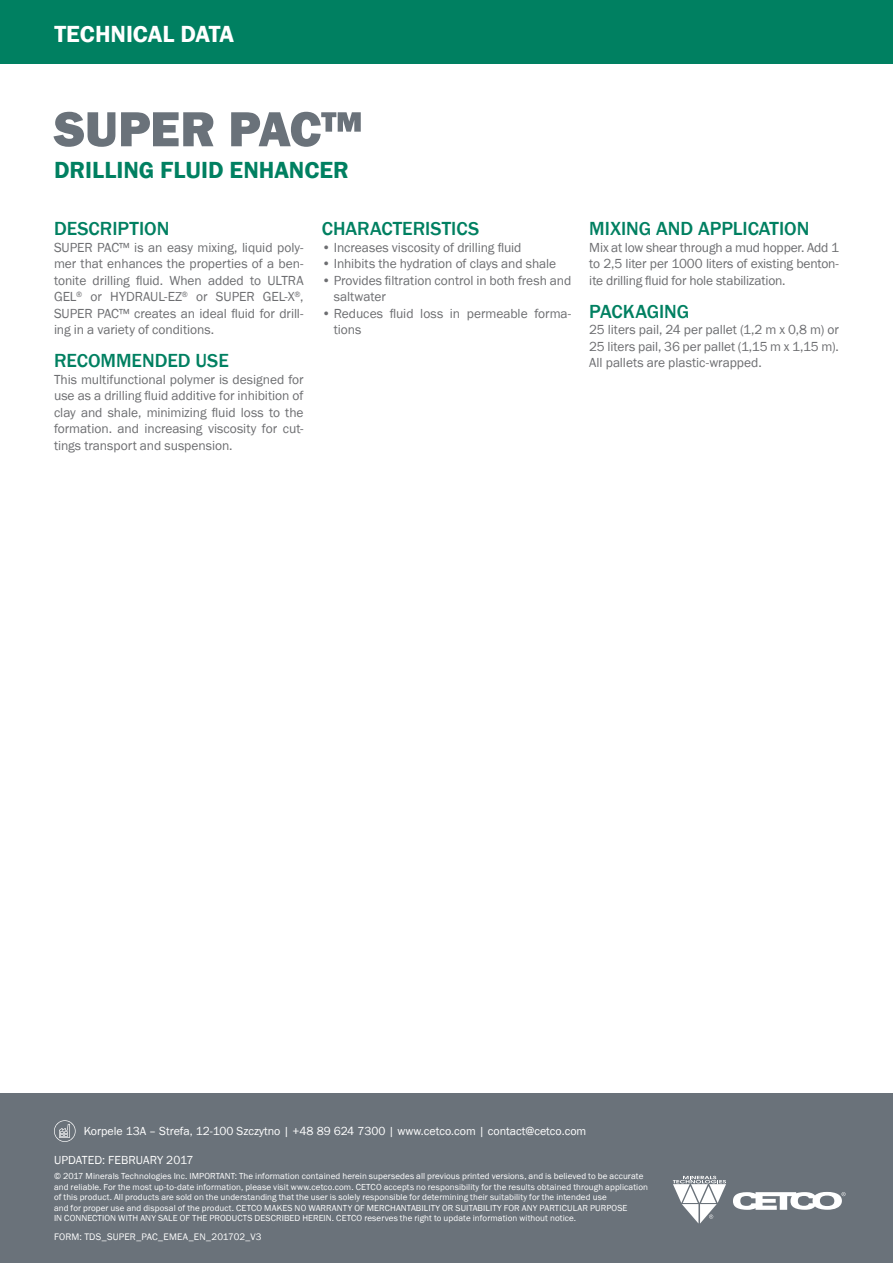
<style>
.page{position:relative;width:893px;height:1263px;background:#fff}
.page>*{position:absolute;margin:0;border:0;box-sizing:border-box;transform-origin:0 0}
.t1{font:800 51px "Franklin Gothic";letter-spacing:-.01em;color:#6a727a}
.t2{font:600 24px "Franklin Gothic";color:#008061}
.t3{font:600 24px "Franklin Gothic";color:#fff}
.t4{font:500 19.5px "Franklin Gothic";color:#008061}
.t5{font:13.5px/16.5px "Franklin Gothic";letter-spacing:-.005em;color:#6d6e71;text-align:justify}
.t6{font:12px "Franklin Gothic";color:#fff}
.t7{font:9.75px "Franklin Gothic";letter-spacing:.01em;color:#fff}
.t8{font:9px/10.5px "Franklin Gothic";letter-spacing:.01em;color:#fff}
</style>
<div class="page">
<div style="left:0;top:0;width:893px;height:64px;background:#008061"></div>
<div style="left:0;top:1093px;width:893px;height:170px;background:#6a727a"></div>
<svg style="left:733px;top:1192px;width:113px;height:18px"></svg>
<svg style="left:673px;top:1176px;width:53px;height:47px"></svg>
<svg style="left:54px;top:1120px;width:22px;height:22px"></svg>
<h2 class="t3" style="left:55px;top:20px;width:181px">TECHNICAL DATA</h2>
<h1 class="t1" style="left:54px;top:96px;width:310px">SUPER PAC™</h1>
<h2 class="t2" style="left:54px;top:156px;width:296px">DRILLING FLUID ENHANCER</h2>
<h3 class="t4" style="left:54px;top:217px;width:117px">DESCRIPTION</h3>
<p class="t5" style="left:54px;top:239px;width:251px">SUPER PAC™ is an easy mixing, liquid poly&shy;mer that enhances the properties of a ben&shy;tonite drilling fluid. When added to ULTRA GEL<sup>®</sup> or HYDRAUL-EZ<sup>®</sup> or SUPER GEL-X<sup>®</sup>, SUPER PAC™ creates an ideal fluid for drill&shy;ing in a variety of conditions.</p>
<h3 class="t4" style="left:54px;top:349px;width:176px">RECOMMENDED USE</h3>
<p class="t5" style="left:54px;top:371px;width:251px">This multifunctional polymer is designed for use as a drilling fluid additive for inhibition of clay and shale, minimizing fluid loss to the formation. and increasing viscosity for cut&shy;tings transport and suspension.</p>
<h3 class="t4" style="left:322px;top:217px;width:159px">CHARACTERISTICS</h3>
<p class="t5" style="left:322px;top:239px;width:201px">• Increases viscosity of drilling fluid</p>
<p class="t5" style="left:322px;top:256px;width:236px">• Inhibits the hydration of clays and shale</p>
<p class="t5" style="left:334px;top:272px;width:239px;text-indent:-12px">• Provides filtration control in both fresh and saltwater</p>
<p class="t5" style="left:334px;top:305px;width:239px;text-indent:-12px">• Reduces fluid loss in permeable forma&shy;tions</p>
<h3 class="t4" style="left:589px;top:217px;width:222px">MIXING AND APPLICATION</h3>
<p class="t5" style="left:589px;top:239px;width:251px">Mix at low shear through a mud hopper. Add 1 to 2,5 liter per 1000 liters of existing benton&shy;ite drilling fluid for hole stabilization.</p>
<h3 class="t4" style="left:589px;top:299px;width:102px">PACKAGING</h3>
<p class="t5" style="left:589px;top:322px;width:251px">25 liters pail, 24 per pallet (1,2 m x 0,8 m) or 25 liters pail, 36 per pallet (1,15 m x 1,15 m).<br>All pallets are plastic-wrapped.</p>
<p class="t6" style="left:84px;top:1124px;width:504px">Korpele 13A – Strefa, 12-100 Szczytno | +48 89 624 7300 | www.cetco.com | contact@cetco.com</p>
<p class="t8" style="left:54px;top:1171px;width:596px">© 2017 Minerals Technologies Inc. IMPORTANT: The information contained herein supersedes all previous printed versions, and is believed to be accurate and reliable. For the most up-to-date information, please visit www.cetco.com. CETCO accepts no responsibility for the results obtained through application of this product. All products are sold on the understanding that the user is solely responsible for determining their suitability for the intended use<br>and for proper use and disposal of the product. CETCO MAKES NO WARRANTY OF MERCHANTABILITY OR SUITABILITY FOR ANY PARTICULAR PURPOSE<br>IN CONNECTION WITH ANY SALE OF THE PRODUCTS DESCRIBED HEREIN. CETCO reserves the right to update information without notice.</p>
<p class="t6" style="left:54px;top:1152px;width:141px">UPDATED: FEBRUARY 2017</p>
<p class="t7" style="left:54px;top:1231px;width:209px">FORM: TDS_SUPER_PAC_EMEA_EN_201702_V3</p>
</div>
